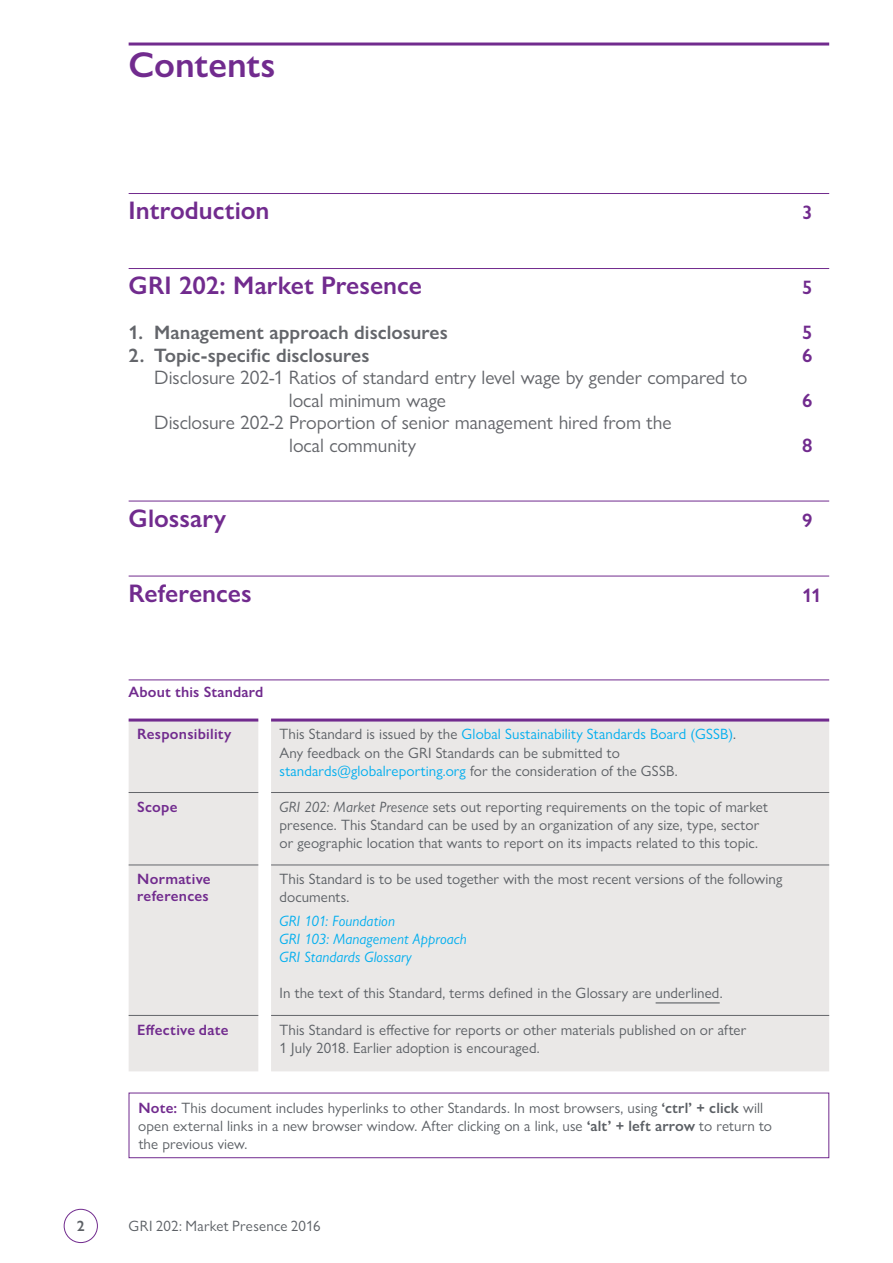
<style>
.page{position:relative;width:893px;height:1263px;background:#fff}
.page>*{position:absolute;margin:0;border:0;box-sizing:border-box;transform-origin:0 0}
.t1{font:600 36px "Gill Sans Nova";letter-spacing:-.005em;color:#712b8e}
.t2{font:600 25.5px "Gill Sans Nova";color:#712b8e}
.t3{font:19.5px/22.5px "Gill Sans Nova";letter-spacing:-.005em;color:#63656a}
.t4{font:600 19.5px "Gill Sans Nova";color:#63656a}
.t5{font:600 19.5px "Gill Sans Nova";color:#712b8e}
.t6{font:15px/18px "Gill Sans Nova";letter-spacing:.005em;color:#5c6065}
.t7{font:600 15px/16.5px "Gill Sans Nova";letter-spacing:.02em;color:#712b8e}
.t8{font:italic 15px/18px "Gill Sans Nova";letter-spacing:.005em;color:#00aeef}
.t9{font:600 15px "Gill Sans Nova";color:#5c6065}
.s1{color:#00aeef}
.s2{font-style:italic}
.s3{font-weight:600;color:#712b8e}
.s4{font-weight:600}
</style>
<div class="page">
<div style="left:64px;top:1209px;width:34px;height:34px;border:1px solid #712b8e;border-radius:50%"></div>
<hr style="left:129px;top:43px;width:700px;height:3px;background:#712b8e">
<hr style="left:129px;top:193px;width:700px;height:1px;background:#712b8e">
<hr style="left:129px;top:268px;width:700px;height:1px;background:#712b8e">
<hr style="left:129px;top:501px;width:700px;height:1px;background:#712b8e">
<hr style="left:129px;top:576px;width:700px;height:1px;background:#712b8e">
<div style="left:129px;top:720px;width:700px;height:351px;background:#eae8e7"></div>
<hr style="left:129px;top:792px;width:129px;height:1px;background:#63656a">
<hr style="left:271px;top:792px;width:558px;height:1px;background:#63656a">
<hr style="left:129px;top:864px;width:129px;height:1px;background:#63656a">
<hr style="left:271px;top:864px;width:558px;height:1px;background:#63656a">
<hr style="left:129px;top:1015px;width:129px;height:1px;background:#63656a">
<hr style="left:271px;top:1015px;width:558px;height:1px;background:#63656a">
<hr style="left:129px;top:718px;width:129px;height:3px;background:#712b8e">
<hr style="left:271px;top:718px;width:558px;height:3px;background:#712b8e">
<hr style="left:656px;top:1002px;width:64px;height:1px;background:#5c6065">
<hr style="left:129px;top:679px;width:700px;height:1px;background:#712b8e">
<div style="left:129px;top:1093px;width:700px;height:65px;border:1px solid #712b8e"></div>
<p class="t1" style="left:129px;top:43px;width:148px">Contents</p>
<p class="t2" style="left:129px;top:195px;width:142px">Introduction</p>
<p class="t5" style="left:802px;top:201px;width:12px">3</p>
<p class="t2" style="left:129px;top:270px;width:295px">GRI 202: Market Presence</p>
<p class="t5" style="left:802px;top:276px;width:12px">5</p>
<p class="t4" style="left:129px;top:321px;width:321px">1. Management approach disclosures</p>
<p class="t5" style="left:802px;top:321px;width:12px">5</p>
<p class="t4" style="left:129px;top:343px;width:242px">2. Topic-specific disclosures</p>
<p class="t5" style="left:802px;top:343px;width:12px">6</p>
<p class="t3" style="left:289px;top:366px;width:460px;text-indent:-135px">Disclosure 202-1 Ratios of standard entry level wage by gender compared to local minimum wage</p>
<p class="t5" style="left:802px;top:388px;width:12px">6</p>
<p class="t3" style="left:289px;top:411px;width:384px;text-indent:-135px">Disclosure 202-2 Proportion of senior management hired from the local community</p>
<p class="t5" style="left:802px;top:433px;width:12px">8</p>
<p class="t2" style="left:129px;top:502px;width:99px">Glossary</p>
<p class="t5" style="left:802px;top:508px;width:12px">9</p>
<p class="t2" style="left:129px;top:577px;width:125px">References</p>
<p class="t5" style="left:802px;top:583px;width:21px">11</p>
<p class="t7" style="left:129px;top:684px;width:136px">About this Standard</p>
<p class="t7" style="left:137px;top:726px;width:96px">Responsibility</p>
<p class="t6" style="left:280px;top:725px;width:458px">This Standard is issued by the <span class="s1">Global Sustainability Standards Board (GSSB)</span>.<br>Any feedback on the GRI Standards can be submitted to <span class="s1">standards@globalreporting.org</span> for the consideration of the GSSB.</p>
<p class="t7" style="left:137px;top:798px;width:42px">Scope</p>
<p class="t6" style="left:280px;top:798px;width:490px"><span class="s2">GRI 202: Market Presence</span> sets out reporting requirements on the topic of market presence. This Standard can be used by an organization of any size, type, sector or geographic location that wants to report on its impacts related to this topic.</p>
<p class="t7" style="left:137px;top:871px;width:75px">Normative references</p>
<p class="t6" style="left:280px;top:870px;width:504px">This Standard is to be used together with the most recent versions of the following documents.</p>
<p class="t8" style="left:280px;top:912px;width:117px">GRI 101: Foundation</p>
<p class="t8" style="left:280px;top:930px;width:189px">GRI 103: Management Approach<br>GRI Standards Glossary</p>
<p class="t6" style="left:280px;top:984px;width:444px">In the text of this Standard, terms defined in the Glossary are underlined.</p>
<p class="t7" style="left:137px;top:1021px;width:93px">Effective date</p>
<p class="t6" style="left:280px;top:1021px;width:468px">This Standard is effective for reports or other materials published on or after<br>1 July 2018. Earlier adoption is encouraged.</p>
<p class="t6" style="left:138px;top:1098px;width:635px"><span class="s3">Note:</span> This document includes hyperlinks to other Standards. In most browsers, using <span class="s4">‘ctrl’ + click</span> will open external links in a new browser window. After clicking on a link, use <span class="s4">‘alt’ + left arrow</span> to return to the previous view.</p>
<p class="t9" style="left:77px;top:1217px;width:9px">2</p>
<p class="t6" style="left:129px;top:1217px;width:194px">GRI 202: Market Presence 2016</p>
</div>
